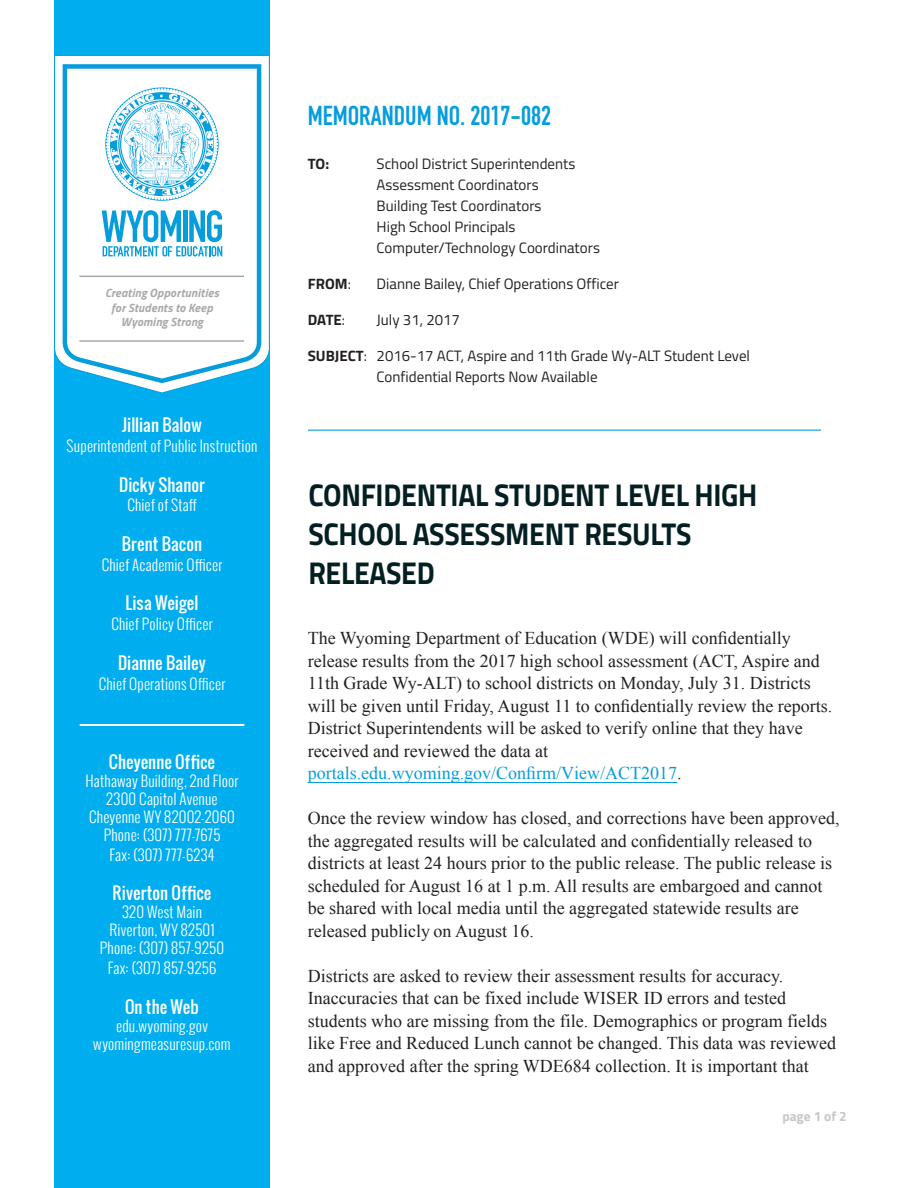
<style>
.page{position:relative;width:918px;height:1188px;background:#fff}
.page>*{position:absolute;margin:0;border:0;box-sizing:border-box;transform-origin:0 0}
.Headline{font:700 31.5px/39px "Titillium Web";letter-spacing:-.01em;color:#041f22;scale:.9 1}
.Section_Title{font:27px "DIN Engschrift Std";color:#069ddc}
.Headline-2{font:18px/22.5px "Times New Roman";color:#231f20}
.Subhead{font:16.5px "Oswald";letter-spacing:.005em;color:#fff}
.Subhead-2{font:300 15px "Oswald";letter-spacing:.015em;color:#fff}
.Emphasis{font:15px/21px "Titillium Web";color:#231f20}
.Emphasis-2{font:700 15px "Titillium Web";color:#231f20}
.t1{font:700 13.5px "Titillium Web";color:#c8c8c8}
.Subhead-3{font:italic 700 12px "Titillium Web";letter-spacing:.015em;color:#a8a9ad}
.s1{font-weight:400}
.s2{font-weight:700}
.s3{color:#069ddc}
</style>
<div class="page">
<div style="left:54px;top:0;width:216px;height:1188px;background:#00aeef"></div>
<svg style="left:54px;top:55px;width:216px;height:338px;fill:#fff"></svg>
<svg style="left:63px;top:64px;width:198px;height:319px;fill:#fff"></svg>
<hr style="left:79px;top:276px;width:165px;height:1px;background:#a8a9ad">
<hr style="left:79px;top:340px;width:165px;height:2px;background:#a8a9ad">
<hr style="left:308px;top:430px;width:513px;height:1px;background:#069ddc">
<svg style="left:102px;top:210px;width:120px;height:46px"></svg>
<svg style="left:105px;top:87px;width:114px;height:114px"></svg>
<hr style="left:80px;top:724px;width:164px;height:1px;background:#fff">
<hr style="left:80px;top:725px;width:164px;height:1px;background:#fff">
<hr style="left:308px;top:782px;width:369px;height:1px;background:#069ddc">
<p class="Subhead-3" style="left:105px;top:284px;width:115px">Creating Opportunities</p>
<p class="Subhead-3" style="left:111px;top:298px;width:103px">for Students to Keep</p>
<p class="Subhead-3" style="left:121px;top:312px;width:84px">Wyoming Strong</p>
<p class="Subhead" style="left:122px;top:413px;width:81px">Jillian Balow</p>
<p class="Subhead-2" style="left:67px;top:435px;width:192px">Superintendent of Public Instruction</p>
<p class="Subhead" style="left:119px;top:472px;width:87px">Dicky Shanor</p>
<p class="Subhead-2" style="left:127px;top:494px;width:71px">Chief of Staff</p>
<p class="Subhead" style="left:122px;top:532px;width:82px">Brent Bacon</p>
<p class="Subhead-2" style="left:102px;top:554px;width:122px">Chief Academic Officer</p>
<p class="Subhead" style="left:126px;top:591px;width:74px">Lisa Weigel</p>
<p class="Subhead-2" style="left:111px;top:613px;width:103px">Chief Policy Officer</p>
<p class="Subhead" style="left:118px;top:650px;width:89px">Dianne Bailey</p>
<p class="Subhead-2" style="left:99px;top:672px;width:128px">Chief Operations Officer</p>
<p class="Subhead" style="left:109px;top:749px;width:108px">Cheyenne Office</p>
<p class="Subhead-2" style="left:86px;top:770px;width:154px">Hathaway Building, 2nd Floor</p>
<p class="Subhead-2" style="left:106px;top:788px;width:113px">2300 Capitol Avenue</p>
<p class="Subhead-2" style="left:89px;top:806px;width:147px">Cheyenne WY 82002-2060</p>
<p class="Subhead-2" style="left:104px;top:824px;width:118px">Phone: (307) 777-7675</p>
<p class="Subhead-2" style="left:110px;top:843px;width:106px">Fax: (307) 777-6234</p>
<p class="Subhead" style="left:113px;top:881px;width:100px">Riverton Office</p>
<p class="Subhead-2" style="left:122px;top:901px;width:81px">320 West Main</p>
<p class="Subhead-2" style="left:109px;top:919px;width:107px">Riverton, WY 82501</p>
<p class="Subhead-2" style="left:100px;top:937px;width:126px">Phone: (307) 857-9250</p>
<p class="Subhead-2" style="left:108px;top:957px;width:110px">Fax: (307) 857-9256</p>
<p class="Subhead" style="left:125px;top:994px;width:75px">On the Web</p>
<p class="Subhead-2" style="left:116px;top:1014px;width:93px">edu.wyoming.gov</p>
<p class="Subhead-2" style="left:93px;top:1032px;width:139px">wyomingmeasuresup.com</p>
<p class="Section_Title" style="left:308px;top:100px;width:245px">MEMORANDUM NO. 2017-082</p>
<p class="Emphasis-2" style="left:308px;top:152px;width:23px">TO:</p>
<p class="Emphasis" style="left:377px;top:152px;width:200px">School District Superintendents</p>
<p class="Emphasis" style="left:377px;top:173px;width:164px">Assessment Coordinators</p>
<p class="Emphasis" style="left:377px;top:194px;width:166px">Building Test Coordinators</p>
<p class="Emphasis" style="left:377px;top:215px;width:140px">High School Principals</p>
<p class="Emphasis" style="left:377px;top:236px;width:225px">Computer/Technology Coordinators</p>
<p class="Emphasis-2" style="left:308px;top:272px;width:45px">FROM<span class="s1">:</span></p>
<p class="Emphasis" style="left:377px;top:272px;width:244px">Dianne Bailey, Chief Operations Officer</p>
<p class="Emphasis-2" style="left:308px;top:308px;width:39px">DATE<span class="s1">:</span></p>
<p class="Emphasis" style="left:377px;top:308px;width:85px">July 31, 2017</p>
<p class="Emphasis" style="left:377px;top:344px;width:375px;text-indent:-69px"><span class="s2">SUBJECT</span>: 2016-17 ACT, Aspire and 11th Grade Wy-ALT Student Level<br>Confidential Reports Now Available</p>
<p class="Headline" style="left:308px;top:474px;width:500px">CONFIDENTIAL STUDENT LEVEL HIGH<br>SCHOOL ASSESSMENT RESULTS<br>RELEASED</p>
<p class="Headline-2" style="left:308px;top:626px;width:526px">The Wyoming Department of Education (WDE) will confidentially release results from the 2017 high school assessment (ACT, Aspire and 11th Grade Wy-ALT) to school districts on Monday, July 31. Districts will be given until Friday, August 11 to confidentially review the reports.<br>District Superintendents will be asked to verify online that they have received and reviewed the data at <span class="s3">portals.edu.wyoming.gov/Confirm/View/ACT2017</span>.</p>
<p class="Headline-2" style="left:308px;top:806px;width:533px">Once the review window has closed, and corrections have been approved, the aggregated results will be calculated and confidentially released to districts at least 24 hours prior to the public release. The public release is scheduled for August 16 at 1 p.m. All results are embargoed and cannot be shared with local media until the aggregated statewide results are released publicly on August 16.</p>
<p class="Headline-2" style="left:308px;top:964px;width:530px">Districts are asked to review their assessment results for accuracy.<br>Inaccuracies that can be fixed include WISER ID errors and tested students who are missing from the file. Demographics or program fields like Free and Reduced Lunch cannot be changed. This data was reviewed and approved after the spring WDE684 collection. It is important that</p>
<p class="t1" style="left:782px;top:1106px;width:66px">page 1 of 2</p>
</div>
